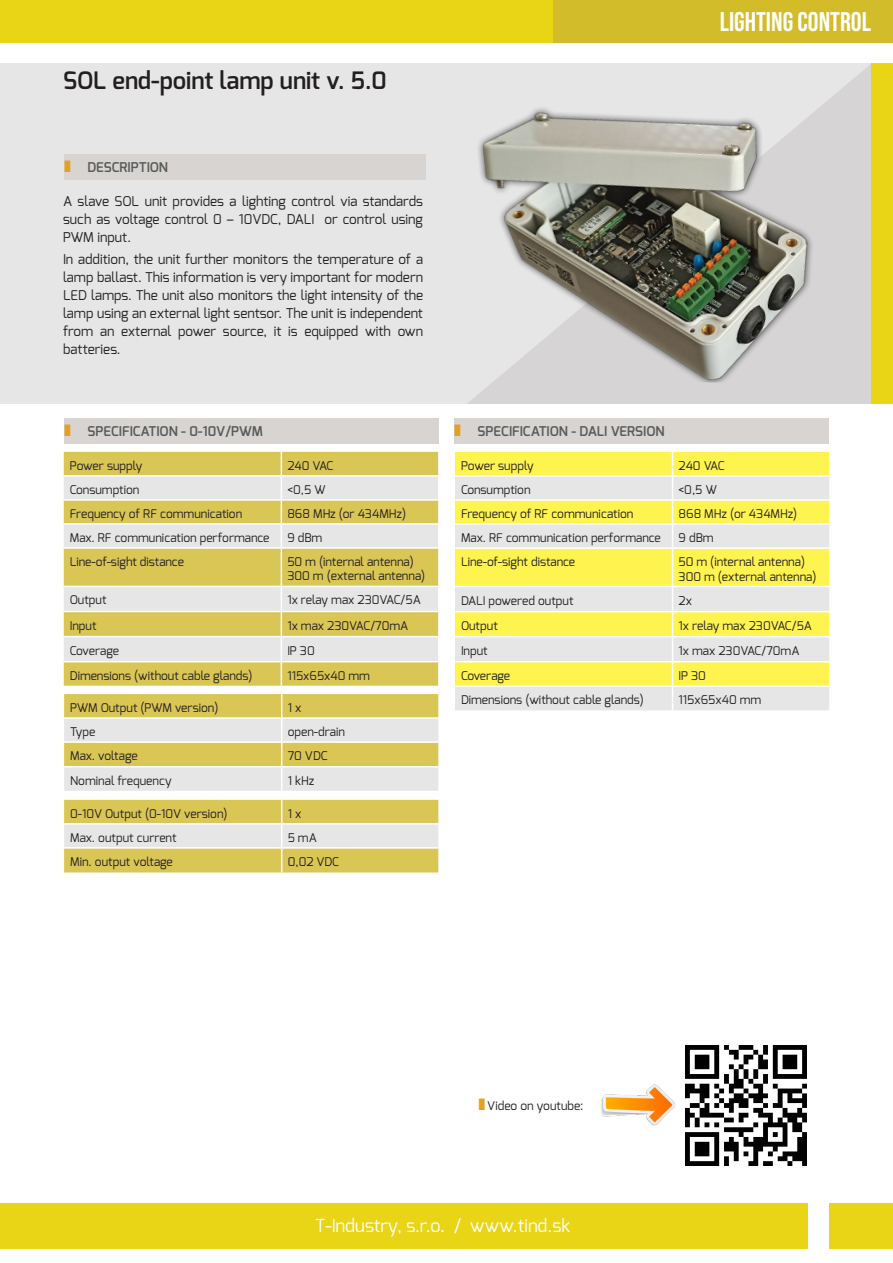
<style>
.page{position:relative;width:893px;height:1263px;background:#fff}
.page>*{position:absolute;margin:0;border:0;box-sizing:border-box;transform-origin:0 0}
.t1{font:27px "Bebas Neue";color:#fff}
.t2{font:600 24px "Exo";color:#231f20}
.t3{font:18px "Exo";color:#fff}
.t4{font:13.5px/18px "Exo";color:#231f20;text-align:justify}
.t5{font:600 13.5px "Exo";color:#595b5b}
.t6{font:12px "Exo";color:#231f20}
.t7{font:12px "Exo";letter-spacing:-.02em;color:#231f20}
</style>
<div class="page">
<div style="left:0;top:1203px;width:808px;height:46px;background:#e9d416"></div>
<div style="left:829px;top:1203px;width:64px;height:46px;background:#e9d416"></div>
<div style="left:0;top:0;width:893px;height:43px;background:#e9d416"></div>
<div style="left:0;top:64px;width:893px;height:340px;background:#e6e6e6"></div>
<div style="left:871px;top:64px;width:22px;height:340px;background:#e9d416"></div>
<div style="left:553px;top:0;width:340px;height:43px;background:#d3bc29"></div>
<div style="left:467px;top:64px;width:404px;height:340px;background:#d6d4d4"></div>
<img style="left:467px;top:63px;width:360px;height:320px">
<div style="left:64px;top:154px;width:362px;height:26px;background:#d7d4d2"></div>
<div style="left:64px;top:452px;width:374px;height:234px;background:#dac655"></div>
<svg style="left:64px;top:477px;width:374px;height:184px;background:#e0d7a2"></svg>
<hr style="left:64px;top:475px;width:217px;height:2px;background:#fff">
<hr style="left:281px;top:475px;width:157px;height:2px;background:#fff">
<hr style="left:64px;top:499px;width:217px;height:2px;background:#fff">
<hr style="left:281px;top:499px;width:157px;height:2px;background:#fff">
<hr style="left:64px;top:523px;width:217px;height:2px;background:#fff">
<hr style="left:281px;top:523px;width:157px;height:2px;background:#fff">
<svg style="left:281px;top:452px;width:1px;height:95px"></svg>
<hr style="left:64px;top:547px;width:217px;height:2px;background:#fff">
<hr style="left:281px;top:547px;width:157px;height:2px;background:#fff">
<hr style="left:281px;top:549px;width:1px;height:37px;background:#fff">
<hr style="left:64px;top:586px;width:217px;height:1px;background:#fff">
<hr style="left:281px;top:586px;width:157px;height:1px;background:#fff">
<hr style="left:64px;top:611px;width:217px;height:1px;background:#fff">
<hr style="left:281px;top:611px;width:157px;height:1px;background:#fff">
<hr style="left:64px;top:636px;width:217px;height:1px;background:#fff">
<hr style="left:281px;top:636px;width:157px;height:1px;background:#fff">
<hr style="left:64px;top:661px;width:217px;height:1px;background:#fff">
<hr style="left:281px;top:661px;width:157px;height:1px;background:#fff">
<svg style="left:281px;top:587px;width:1px;height:99px"></svg>
<div style="left:64px;top:418px;width:374px;height:25px;background:#d7d4d2"></div>
<svg style="left:64px;top:694px;width:374px;height:97px;background:#e1d8a2"></svg>
<svg style="left:64px;top:800px;width:374px;height:72px;background:#dfd289"></svg>
<div style="left:454px;top:418px;width:374px;height:25px;background:#d7d4d2"></div>
<div style="left:455px;top:452px;width:374px;height:23px;background:#fff34f"></div>
<svg style="left:455px;top:477px;width:374px;height:233px;background:#f2ec9e"></svg>
<hr style="left:455px;top:499px;width:218px;height:2px;background:#fff">
<hr style="left:673px;top:499px;width:156px;height:2px;background:#fff">
<hr style="left:455px;top:523px;width:218px;height:2px;background:#fff">
<hr style="left:673px;top:523px;width:156px;height:2px;background:#fff">
<svg style="left:672px;top:452px;width:1px;height:95px"></svg>
<hr style="left:455px;top:547px;width:218px;height:2px;background:#fff">
<hr style="left:673px;top:547px;width:156px;height:2px;background:#fff">
<hr style="left:672px;top:549px;width:1px;height:37px;background:#fff">
<hr style="left:455px;top:586px;width:218px;height:1px;background:#fff">
<hr style="left:673px;top:586px;width:156px;height:1px;background:#fff">
<hr style="left:455px;top:611px;width:218px;height:1px;background:#fff">
<hr style="left:673px;top:611px;width:156px;height:1px;background:#fff">
<hr style="left:455px;top:636px;width:218px;height:1px;background:#fff">
<hr style="left:673px;top:636px;width:156px;height:1px;background:#fff">
<hr style="left:455px;top:661px;width:218px;height:1px;background:#fff">
<hr style="left:673px;top:661px;width:156px;height:1px;background:#fff">
<hr style="left:455px;top:686px;width:218px;height:1px;background:#fff">
<hr style="left:673px;top:686px;width:156px;height:1px;background:#fff">
<svg style="left:672px;top:587px;width:1px;height:123px"></svg>
<img style="left:601px;top:1084px;width:74px;height:41px">
<img style="left:686px;top:1045px;width:120px;height:120px">
<p class="t2" style="left:63px;top:64px;width:325px">SOL end-point lamp unit v. 5.0</p>
<p class="t5" style="left:87px;top:159px;width:82px">DESCRIPTION</p>
<p class="t4" style="left:63px;top:192px;width:361px">A slave SOL unit provides a lighting control via standards such as voltage control 0 – 10VDC, DALI or control using PWM input.</p>
<p class="t4" style="left:63px;top:250px;width:362px">In addition, the unit further monitors the temperature of a lamp ballast. This information is very important for modern LED lamps. The unit also monitors the light intensity of the lamp using an external light sentsor. The unit is independent from an external power source, it is equipped with own batteries.</p>
<p class="t5" style="left:87px;top:422px;width:177px">SPECIFICATION - 0-10V/PWM</p>
<p class="t6" style="left:70px;top:458px;width:74px">Power supply</p>
<p class="t6" style="left:287px;top:458px;width:48px">240 VAC</p>
<p class="t6" style="left:70px;top:482px;width:71px">Consumption</p>
<p class="t6" style="left:287px;top:482px;width:40px">&lt;0,5 W</p>
<p class="t6" style="left:70px;top:506px;width:174px">Frequency of RF communication</p>
<p class="t6" style="left:287px;top:506px;width:120px">868 MHz (or 434MHz)</p>
<p class="t6" style="left:70px;top:530px;width:201px">Max. RF communication performance</p>
<p class="t6" style="left:287px;top:530px;width:37px">9 dBm</p>
<p class="t6" style="left:70px;top:554px;width:116px">Line-of-sight distance</p>
<p class="t6" style="left:287px;top:554px;width:128px">50 m (internal antenna)</p>
<p class="t6" style="left:287px;top:568px;width:139px">300 m (external antenna)</p>
<p class="t6" style="left:70px;top:592px;width:38px">Output</p>
<p class="t6" style="left:287px;top:592px;width:135px">1x relay max 230VAC/5A</p>
<p class="t6" style="left:70px;top:617px;width:28px">Input</p>
<p class="t6" style="left:287px;top:617px;width:122px">1x max 230VAC/70mA</p>
<p class="t7" style="left:70px;top:643px;width:51px">Coverage</p>
<p class="t6" style="left:287px;top:643px;width:29px">IP 30</p>
<p class="t6" style="left:70px;top:668px;width:184px">Dimensions (without cable glands)</p>
<p class="t6" style="left:287px;top:668px;width:84px">115x65x40 mm</p>
<p class="t6" style="left:70px;top:700px;width:150px">PWM Output (PWM version)</p>
<p class="t6" style="left:288px;top:700px;width:15px">1 x</p>
<p class="t6" style="left:70px;top:724px;width:27px">Type</p>
<p class="t6" style="left:288px;top:724px;width:59px">open-drain</p>
<p class="t6" style="left:70px;top:748px;width:69px">Max. voltage</p>
<p class="t6" style="left:288px;top:748px;width:41px">70 VDC</p>
<p class="t6" style="left:70px;top:773px;width:103px">Nominal frequency</p>
<p class="t6" style="left:288px;top:773px;width:28px">1 kHz</p>
<p class="t6" style="left:70px;top:806px;width:159px">0-10V Output (0-10V version)</p>
<p class="t6" style="left:288px;top:806px;width:15px">1 x</p>
<p class="t6" style="left:70px;top:830px;width:108px">Max. output current</p>
<p class="t6" style="left:288px;top:830px;width:31px">5 mA</p>
<p class="t6" style="left:70px;top:854px;width:104px">Min. output voltage</p>
<p class="t6" style="left:288px;top:854px;width:53px">0,02 VDC</p>
<h1 class="t1" style="left:720px;top:7px;width:153px">LIGHTING CONTROL</h1>
<p class="t5" style="left:478px;top:422px;width:188px">SPECIFICATION - DALI VERSION</p>
<p class="t6" style="left:461px;top:458px;width:74px">Power supply</p>
<p class="t6" style="left:679px;top:458px;width:48px">240 VAC</p>
<p class="t6" style="left:461px;top:482px;width:71px">Consumption</p>
<p class="t6" style="left:679px;top:482px;width:40px">&lt;0,5 W</p>
<p class="t6" style="left:461px;top:506px;width:174px">Frequency of RF communication</p>
<p class="t6" style="left:679px;top:506px;width:120px">868 MHz (or 434MHz)</p>
<p class="t6" style="left:461px;top:530px;width:201px">Max. RF communication performance</p>
<p class="t6" style="left:679px;top:530px;width:37px">9 dBm</p>
<p class="t6" style="left:461px;top:554px;width:116px">Line-of-sight distance</p>
<p class="t6" style="left:679px;top:554px;width:128px">50 m (internal antenna)</p>
<p class="t6" style="left:679px;top:568px;width:139px">300 m (external antenna)</p>
<p class="t6" style="left:461px;top:592px;width:114px">DALI powered output</p>
<p class="t6" style="left:679px;top:592px;width:15px">2x</p>
<p class="t6" style="left:461px;top:618px;width:38px">Output</p>
<p class="t6" style="left:679px;top:618px;width:135px">1x relay max 230VAC/5A</p>
<p class="t6" style="left:461px;top:643px;width:28px">Input</p>
<p class="t6" style="left:679px;top:643px;width:122px">1x max 230VAC/70mA</p>
<p class="t7" style="left:461px;top:668px;width:51px">Coverage</p>
<p class="t6" style="left:679px;top:668px;width:29px">IP 30</p>
<p class="t6" style="left:461px;top:692px;width:184px">Dimensions (without cable glands)</p>
<p class="t6" style="left:679px;top:692px;width:84px">115x65x40 mm</p>
<p class="t6" style="left:487px;top:1097px;width:98px">Video on youtube:</p>
<h3 class="t3" style="left:315px;top:1214px;width:257px">T-Industry, s.r.o. / www.tind.sk</h3>
</div>
